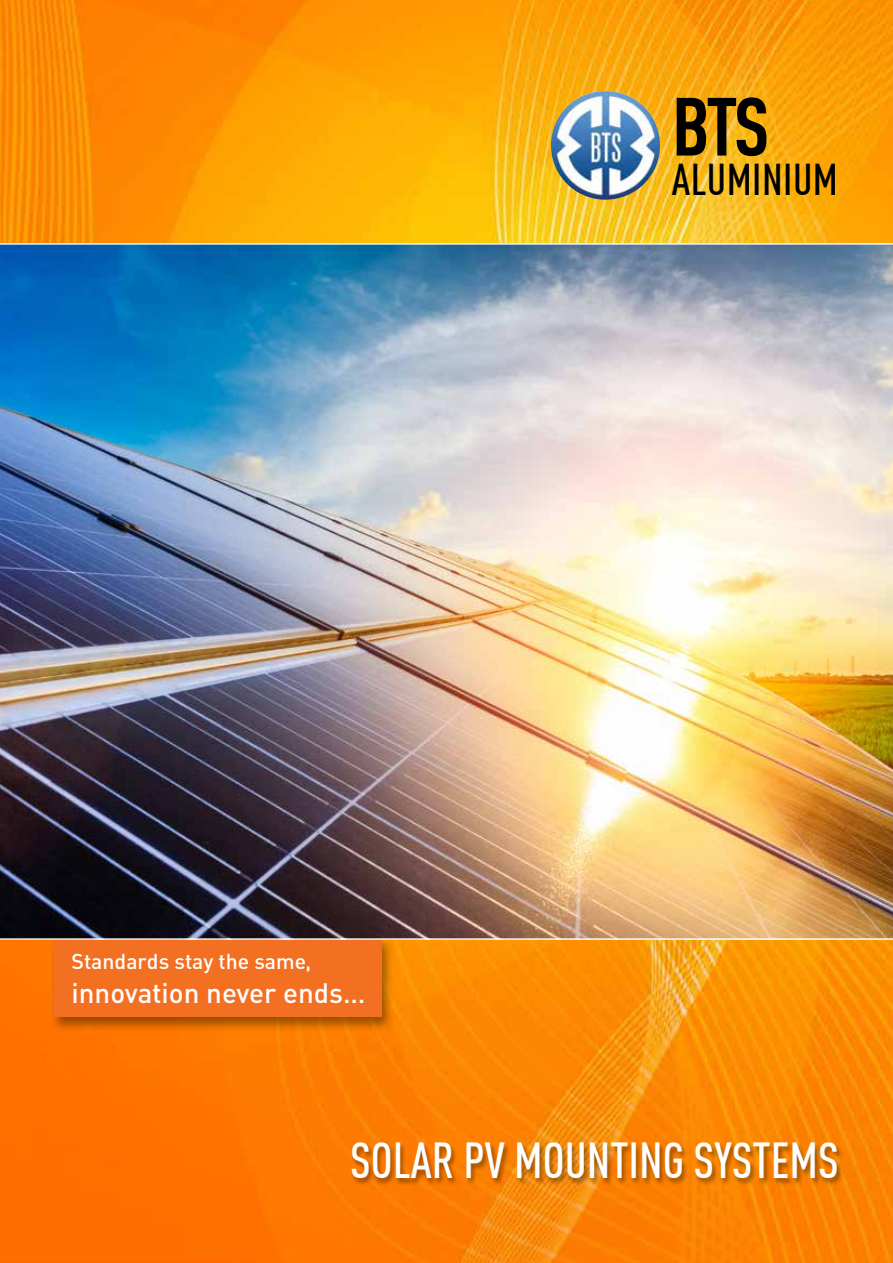
<style>
.page{position:relative;width:893px;height:1263px;background:#fff}
.page>*{position:absolute;margin:0;border:0;box-sizing:border-box;transform-origin:0 0}
.t1{font:700 81px "DIN Condens";color:#000}
.t2{font:500 49.5px "DIN Condens";color:#fff}
.t3{font:500 43.5px "DIN Condens";letter-spacing:.01em;color:#000}
.t4{font:27.75px "DIN Medium Tr";color:#fff}
.t5{font:21.3px "DIN Medium Tr";color:#fff}
</style>
<div class="page">
<img style="left:0;top:0;width:893px;height:1263px">
<div style="left:49px;top:935px;width:346px;height:98px;background:#000;opacity:.4"></div>
<div style="left:54px;top:937px;width:327px;height:79px;background:#f36f21"></div>
<img style="left:576px;top:91px;width:30px;height:9px">
<div style="left:350px;top:1142px;width:494px;height:44px;background:#000;opacity:.4"></div>
<img style="left:0;top:243px;width:893px;height:697px">
<p class="t5" style="left:72px;top:948px;width:241px">Standards stay the same,</p>
<p class="t4" style="left:72px;top:975px;width:295px">innovation never ends…</p>
<h1 class="t1" style="left:672px;top:77px;width:99px">BTS</h1>
<p class="t3" style="left:672px;top:154px;width:168px">ALUMINIUM</p>
<p class="t2" style="left:350px;top:1131px;width:490px">SOLAR PV MOUNTING SYSTEMS</p>
</div>
